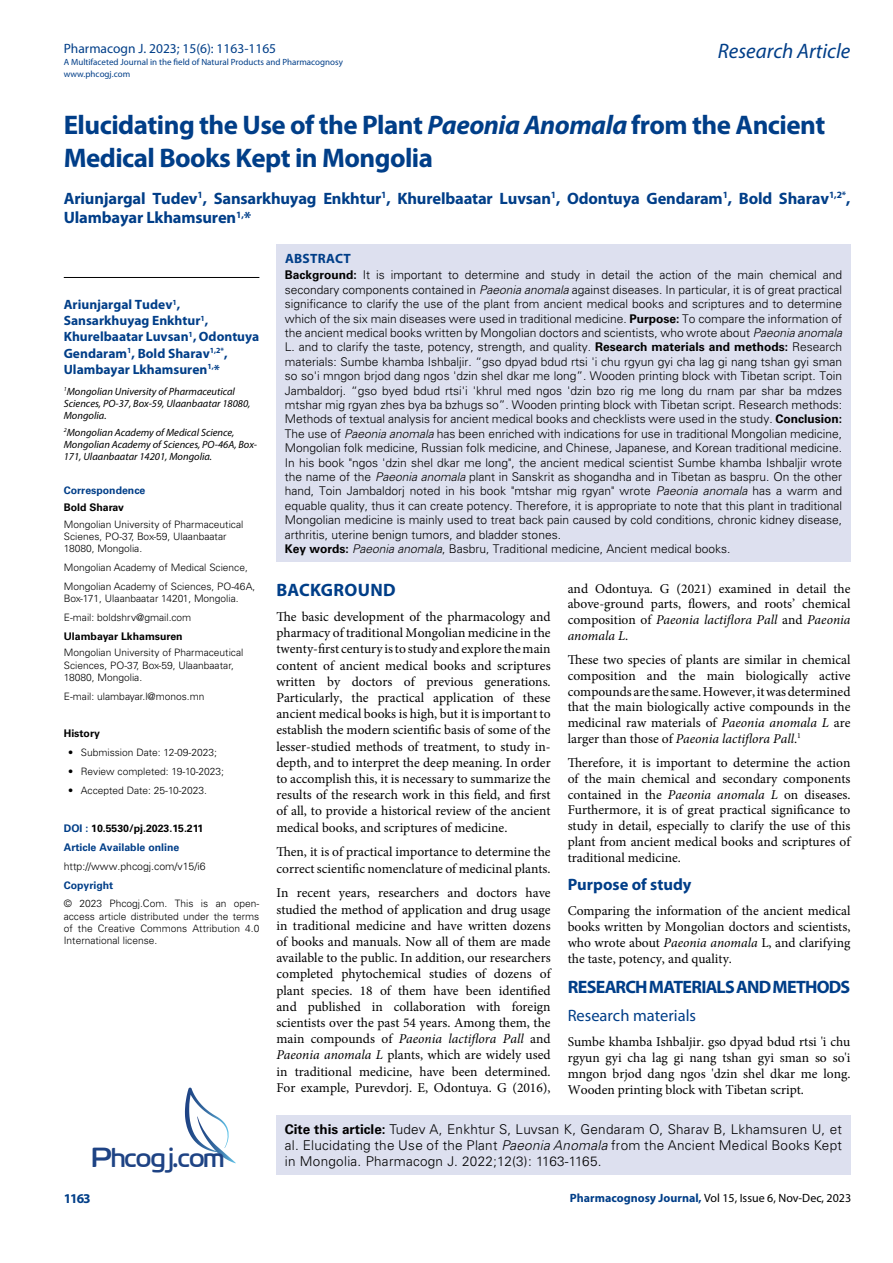
<style>
.page{position:relative;width:893px;height:1263px;background:#fff}
.page>*{position:absolute;margin:0;border:0;box-sizing:border-box;transform-origin:0 0}
.t1{font:27.6px "Cloud World";color:#1e4384}
.t2{font:700 27px/33px "Myriad Pro";letter-spacing:-.02em;color:#003e88}
.t3{font:italic 21px "Myriad Pro";color:#003e88}
.t4{font:700 18px "Myriad Pro";letter-spacing:-.04em;color:#003e88}
.t5{font:700 18px "Myriad Pro";letter-spacing:.015em;color:#003e88}
.t6{font:700 16.5px/19.5px "Myriad Pro";letter-spacing:-.01em;color:#003e88}
.t7{font:16.5px "Myriad Pro";color:#003e88}
.t8{font:13.5px/16.2px "Minion Pro";color:#000;text-align:justify}
.t9{font:300 13.5px/16.2px "Univers LT Std";letter-spacing:.02em;color:#000}
.t10{font:700 13.5px/16.2px "Myriad Pro";color:#003e88}
.t11{font:13.5px "Myriad Pro";color:#003e88}
.t12{font:700 13.5px "Myriad Pro";letter-spacing:.02em;color:#003e88}
.t13{font:300 12px/14.4px "Univers LT Std";color:#000}
.t14{font:12px "Myriad Pro";color:#000}
.t15{font:italic 10.5px/12.3px "Myriad Pro";color:#000}
.t16{font:700 10.5px/18.9px "Univers LT Std";color:#003e88}
.t17{font:700 10.5px "Univers LT Std";color:#000}
.t18{font:300 10.5px "Univers LT Std";color:#000}
.t19{font:300 10.2px/12.3px "Univers LT Std";color:#000}
.t20{font:9px/12px "Myriad Pro";color:#003e88}
.s1{font-style:italic}
.s2{color:#000}
.s3{font-weight:700}
.s4{font-weight:700;color:#003e88}
</style>
<div class="page">
<div style="left:276px;top:1115px;width:574px;height:60px;background:#dde0ef"></div>
<svg style="left:185px;top:1087px;width:51px;height:76px"></svg>
<div style="left:276px;top:244px;width:575px;height:318px;background:#dde0ef"></div>
<hr style="left:64px;top:277px;width:195px;height:1px;background:#000">
<p class="t11" style="left:64px;top:40px;width:214px">Pharmacogn J. 2023; 15(6): 1163-1165</p>
<p class="t20" style="left:64px;top:55px;width:281px">A Multifaceted Journal in the field of Natural Products and Pharmacognosy www.phcogj.com</p>
<h3 class="t3" style="left:718px;top:38px;width:134px">Research Article</h3>
<h2 class="t2" style="left:64px;top:108px;width:763px">Elucidating the Use of the Plant <span class="s1">Paeonia Anomala</span> from the Ancient<br>Medical Books Kept in Mongolia</h2>
<p class="t6" style="left:64px;top:188px;width:788px">Ariunjargal Tudev<sup>1</sup>, Sansarkhuyag Enkhtur<sup>1</sup>, Khurelbaatar Luvsan<sup>1</sup>, Odontuya Gendaram<sup>1</sup>, Bold Sharav<sup>1,2*</sup>,<br>Ulambayar Lkhamsuren<sup>1,</sup>*</p>
<p class="t10" style="left:64px;top:296px;width:197px">Ariunjargal Tudev<sup>1</sup>,<br>Sansarkhuyag Enkhtur<sup>1</sup>,<br>Khurelbaatar Luvsan<sup>1</sup>, Odontuya<br>Gendaram<sup>1</sup>, Bold Sharav<sup>1,2*</sup>,<br>Ulambayar Lkhamsuren<sup>1,</sup>*</p>
<p class="t15" style="left:64px;top:385px;width:188px"><sup>1</sup>Mongolian University of Pharmaceutical<br>Sciences, PO-37, Box-59, Ulaanbaatar 18080,<br>Mongolia.</p>
<p class="t15" style="left:64px;top:426px;width:195px"><sup>2</sup>Mongolian Academy of Medical Science,<br>Mongolian Academy of Sciences, PO-46A, Box-<br>171, Ulaanbaatar 14201, Mongolia.</p>
<p class="t16" style="left:64px;top:481px;width:83px">Correspondence</p>
<p class="t17" style="left:64px;top:501px;width:62px">Bold Sharav</p>
<p class="t19" style="left:64px;top:518px;width:181px">Mongolian University of Pharmaceutical<br>Scienes, PO-37, Box-59, Ulaanbaatar<br>18080, Mongolia.</p>
<p class="t19" style="left:64px;top:558px;width:193px;line-height:18.8px">Mongolian Academy of Medical Science,<br>Mongolian Academy of Sciences, PO-46A,</p>
<p class="t19" style="left:64px;top:589px;width:176px;line-height:19px">Box-171, Ulaanbaatar 14201, Mongolia.<br>E-mail: boldshrv@gmail.com</p>
<p class="t17" style="left:64px;top:630px;width:120px">Ulambayar Lkhamsuren</p>
<p class="t19" style="left:64px;top:646px;width:181px">Mongolian University of Pharmaceutical<br>Sciences, PO-37, Box-59, Ulaanbaatar,<br>18080, Mongolia.</p>
<p class="t19" style="left:64px;top:690px;width:142px">E-mail: ulambayar.l@monos.mn</p>
<p class="t17" style="left:64px;top:727px;width:38px">History</p>
<p class="t19" style="left:68px;top:746px;width:150px">• Submission Date: 12-09-2023;</p>
<p class="t19" style="left:68px;top:765px;width:158px">• Review completed: 19-10-2023;</p>
<p class="t19" style="left:68px;top:784px;width:140px">• Accepted Date: 25-10-2023.</p>
<p class="t16" style="left:64px;top:818px;width:141px">DOI : <span class="s2">10.5530/pj.2023.15.211<br></span>Article Available online</p>
<p class="t18" style="left:64px;top:859px;width:143px">http://www.phcogj.com/v15/i6</p>
<p class="t16" style="left:64px;top:875px;width:51px">Copyright</p>
<p class="t19" style="left:64px;top:897px;width:197px;text-align:justify">© 2023 Phcogj.Com. This is an open&shy;access article distributed under the terms of the Creative Commons Attribution 4.0<br>International license.</p>
<p class="t12" style="left:285px;top:250px;width:67px">ABSTRACT</p>
<p class="t13" style="left:285px;top:268px;width:559px"><span class="s3">Background:</span> It is important to determine and study in detail the action of the main chemical and secondary components contained in <span class="s1">Paeonia anomala</span> against diseases. In particular, it is of great practical significance to clarify the use of the plant from ancient medical books and scriptures and to determine which of the six main diseases were used in traditional medicine. <span class="s3">Purpose:</span> To compare the information of the ancient medical books written by Mongolian doctors and scientists, who wrote about <span class="s1">Paeonia anomala </span>L. and to clarify the taste, potency, strength, and quality. <span class="s3">Research materials and methods:</span> Research materials: Sumbe khamba Ishbaljir. “gso dpyad bdud rtsi 'i chu rgyun gyi cha lag gi nang tshan gyi sman so so'i mngon brjod dang ngos 'dzin shel dkar me long”. Wooden printing block with Tibetan script. Toin Jambaldorj. “gso byed bdud rtsi'i 'khrul med ngos 'dzin bzo rig me long du rnam par shar ba mdzes mtshar mig rgyan zhes bya ba bzhugs so”. Wooden printing block with Tibetan script. Research methods:<br>Methods of textual analysis for ancient medical books and checklists were used in the study. <span class="s3">Conclusion:<br></span>The use of <span class="s1">Paeonia anomala</span> has been enriched with indications for use in traditional Mongolian medicine, Mongolian folk medicine, Russian folk medicine, and Chinese, Japanese, and Korean traditional medicine.<br>In his book "ngos 'dzin shel dkar me long", the ancient medical scientist Sumbe khamba Ishbaljir wrote the name of the <span class="s1">Paeonia anomala</span> plant in Sanskrit as shogandha and in Tibetan as baspru. On the other hand, Toin Jambaldorj noted in his book "mtshar mig rgyan" wrote <span class="s1">Paeonia anomala</span> has a warm and equable quality, thus it can create potency. Therefore, it is appropriate to note that this plant in traditional Mongolian medicine is mainly used to treat back pain caused by cold conditions, chronic kidney disease, arthritis, uterine benign tumors, and bladder stones.<br><span class="s3">Key words:</span> <span class="s1">Paeonia anomala</span>, Basbru, Traditional medicine, Ancient medical books.</p>
<h3 class="t5" style="left:277px;top:578px;width:121px">BACKGROUND</h3>
<p class="t8" style="left:276px;top:609px;width:276px">The basic development of the pharmacology and pharmacy of traditional Mongolian medicine in the twenty-first century is to study and explore the main content of ancient medical books and scriptures written by doctors of previous generations.<br>Particularly, the practical application of these ancient medical books is high, but it is important to establish the modern scientific basis of some of the lesser-studied methods of treatment, to study in&shy;depth, and to interpret the deep meaning. In order to accomplish this, it is necessary to summarize the results of the research work in this field, and first of all, to provide a historical review of the ancient medical books, and scriptures of medicine.</p>
<p class="t8" style="left:276px;top:844px;width:276px">Then, it is of practical importance to determine the correct scientific nomenclature of medicinal plants.</p>
<p class="t8" style="left:276px;top:885px;width:276px">In recent years, researchers and doctors have studied the method of application and drug usage in traditional medicine and have written dozens of books and manuals. Now all of them are made available to the public. In addition, our researchers completed phytochemical studies of dozens of plant species. 18 of them have been identified and published in collaboration with foreign scientists over the past 54 years. Among them, the main compounds of <span class="s1">Paeonia lactiflora Pall</span> and <span class="s1">Paeonia anomala L</span> plants, which are widely used in traditional medicine, have been determined.<br>For example, Purevdorj. E, Odontuya. G (2016),</p>
<p class="t8" style="left:568px;top:580px;width:284px;line-height:15.8px">and Odontuya. G (2021) examined in detail the above-ground parts, flowers, and roots’ chemical composition of <span class="s1">Paeonia lactiflora Pall</span> and <span class="s1">Paeonia anomala L</span>.</p>
<p class="t8" style="left:568px;top:652px;width:284px;line-height:15.8px">These two species of plants are similar in chemical composition and the main biologically active compounds are the same. However, it was determined that the main biologically active compounds in the medicinal raw materials of <span class="s1">Paeonia anomala L</span> are larger than those of <span class="s1">Paeonia lactiflora Pall</span>.<sup>1</sup></p>
<p class="t8" style="left:568px;top:755px;width:284px;line-height:15.8px">Therefore, it is important to determine the action of the main chemical and secondary components contained in the <span class="s1">Paeonia anomala L</span> on diseases.<br>Furthermore, it is of great practical significance to study in detail, especially to clarify the use of this plant from ancient medical books and scriptures of traditional medicine.</p>
<p class="t6" style="left:568px;top:874px;width:125px">Purpose of study</p>
<p class="t8" style="left:568px;top:902px;width:284px">Comparing the information of the ancient medical books written by Mongolian doctors and scientists, who wrote about <span class="s1">Paeonia anomala</span> L, and clarifying the taste, potency, and quality.</p>
<h3 class="t4" style="left:568px;top:975px;width:284px">RESEARCH MATERIALS AND METHODS</h3>
<p class="t7" style="left:568px;top:1005px;width:130px">Research materials</p>
<p class="t8" style="left:568px;top:1033px;width:284px">Sumbe khamba Ishbaljir. gso dpyad bdud rtsi 'i chu rgyun gyi cha lag gi nang tshan gyi sman so so'i mngon brjod dang ngos 'dzin shel dkar me long.<br>Wooden printing block with Tibetan script.</p>
<p class="t9" style="left:285px;top:1121px;width:559px"><span class="s3">Cite this article:</span> Tudev A, Enkhtur S, Luvsan K, Gendaram O, Sharav B, Lkhamsuren U, et al. Elucidating the Use of the Plant <span class="s1">Paeonia Anomala</span> from the Ancient Medical Books Kept</p>
<h1 class="t1" style="left:92px;top:1136px;width:134px">Phcogj.com</h1>
<p class="t9" style="left:285px;top:1153px;width:318px">in Mongolia. Pharmacogn J. 2022;12(3): 1163-1165.</p>
<p class="t14" style="left:570px;top:1190px;width:283px"><span class="s4">Pharmacognosy Journal,</span> Vol 15, Issue 6, Nov-Dec, 2023</p>
<p class="t10" style="left:64px;top:1190px;width:29px">1163</p>
</div>
